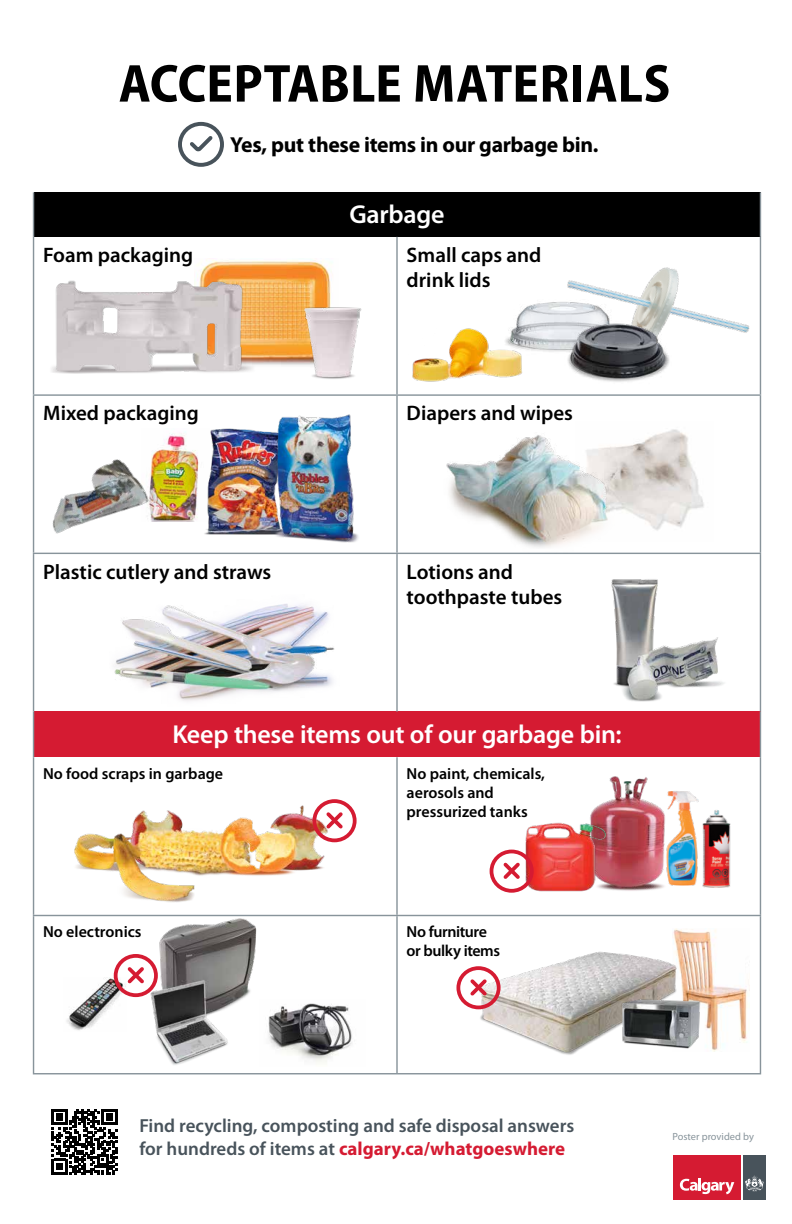
<style>
.page{position:relative;width:792px;height:1224px;background:#fff}
.page>*{position:absolute;margin:0;border:0;box-sizing:border-box;transform-origin:0 0}
.t1{font:700 semi-condensed 53.8px "Myriad Pro";color:#000}
.t2{font:600 26px "Myriad Pro";letter-spacing:-.01em;color:#fff}
.t3{font:700 21.7px "Myriad Pro";letter-spacing:-.015em;color:#000}
.t4{font:600 21px/25.2px "Myriad Pro";color:#000}
.t5{font:600 18.9px/22.7px "Myriad Pro";color:#48535b}
.t6{font:600 16px/19.2px "Myriad Pro";color:#000}
.t7{font:600 16px/19.1px "Myriad Pro";letter-spacing:-.03em;color:#000}
.t8{font:10.4px "Myriad Pro";color:#88949b}
.s1{font-weight:700;color:#d51b32}
</style>
<div class="page">
<img style="left:621px;top:429px;width:83px;height:102px">
<div style="left:673px;top:1155px;width:68px;height:44px;background:#d51b32"></div>
<div style="left:743px;top:1155px;width:23px;height:44px;background:#48535b"></div>
<svg style="left:680px;top:1178px;width:54px;height:16px"></svg>
<svg style="left:745px;top:1175px;width:19px;height:16px"></svg>
<img style="left:268px;top:1003px;width:84px;height:59px">
<div style="left:34px;top:192px;width:726px;height:45px;background:#000"></div>
<div style="left:34px;top:712px;width:726px;height:45px;background:#d51b32"></div>
<hr style="left:33px;top:192px;width:1px;height:45px;background:#88949b">
<hr style="left:760px;top:192px;width:1px;height:45px;background:#88949b">
<hr style="left:33px;top:237px;width:1px;height:157px;background:#88949b">
<hr style="left:396px;top:237px;width:2px;height:157px;background:#88949b">
<hr style="left:760px;top:237px;width:1px;height:157px;background:#88949b">
<hr style="left:33px;top:394px;width:364px;height:2px;background:#88949b">
<hr style="left:33px;top:396px;width:1px;height:157px;background:#88949b">
<hr style="left:397px;top:394px;width:364px;height:2px;background:#88949b">
<hr style="left:396px;top:396px;width:2px;height:157px;background:#88949b">
<hr style="left:760px;top:396px;width:1px;height:157px;background:#88949b">
<hr style="left:33px;top:553px;width:364px;height:1px;background:#88949b">
<hr style="left:33px;top:554px;width:1px;height:158px;background:#88949b">
<hr style="left:397px;top:553px;width:364px;height:1px;background:#88949b">
<hr style="left:396px;top:554px;width:2px;height:158px;background:#88949b">
<hr style="left:760px;top:554px;width:1px;height:158px;background:#88949b">
<hr style="left:33px;top:712px;width:1px;height:45px;background:#88949b">
<hr style="left:760px;top:712px;width:1px;height:45px;background:#88949b">
<hr style="left:33px;top:757px;width:1px;height:158px;background:#88949b">
<hr style="left:396px;top:757px;width:2px;height:158px;background:#88949b">
<hr style="left:760px;top:757px;width:1px;height:158px;background:#88949b">
<hr style="left:33px;top:915px;width:364px;height:1px;background:#88949b">
<hr style="left:33px;top:916px;width:1px;height:157px;background:#88949b">
<hr style="left:397px;top:915px;width:364px;height:1px;background:#88949b">
<hr style="left:396px;top:916px;width:2px;height:157px;background:#88949b">
<hr style="left:760px;top:916px;width:1px;height:157px;background:#88949b">
<hr style="left:33px;top:1073px;width:364px;height:1px;background:#88949b">
<hr style="left:397px;top:1073px;width:364px;height:1px;background:#88949b">
<div style="left:178px;top:122px;width:46px;height:45px;border:4px solid #48535b;border-radius:50%"></div>
<svg style="left:186px;top:132px;width:30px;height:20px"></svg>
<img style="left:611px;top:579px;width:113px;height:123px">
<img style="left:442px;top:435px;width:179px;height:118px">
<img style="left:201px;top:259px;width:131px;height:107px">
<img style="left:299px;top:302px;width:63px;height:77px">
<img style="left:114px;top:603px;width:221px;height:98px">
<img style="left:74px;top:799px;width:262px;height:103px">
<div style="left:312px;top:799px;width:45px;height:43px;border:4px solid #d51b32;border-radius:50%"></div>
<svg style="left:323px;top:809px;width:20px;height:23px"></svg>
<img style="left:590px;top:776px;width:68px;height:115px">
<img style="left:518px;top:816px;width:87px;height:76px">
<img style="left:658px;top:791px;width:41px;height:98px">
<div style="left:490px;top:850px;width:44px;height:43px;border:4px solid #d51b32;border-radius:50%"></div>
<svg style="left:503px;top:859px;width:20px;height:23px"></svg>
<img style="left:702px;top:810px;width:29px;height:78px">
<img style="left:145px;top:918px;width:112px;height:147px">
<svg style="left:52px;top:1109px;width:65px;height:66px"></svg>
<img style="left:51px;top:272px;width:210px;height:102px">
<img style="left:567px;top:226px;width:195px;height:167px">
<img style="left:515px;top:299px;width:107px;height:53px">
<img style="left:563px;top:320px;width:113px;height:64px">
<img style="left:412px;top:328px;width:114px;height:54px">
<img style="left:162px;top:431px;width:37px;height:90px">
<img style="left:204px;top:428px;width:62px;height:107px">
<img style="left:266px;top:414px;width:93px;height:129px">
<img style="left:38px;top:449px;width:124px;height:104px">
<img style="left:66px;top:978px;width:61px;height:52px">
<div style="left:114px;top:954px;width:44px;height:43px;border:4px solid #d51b32;border-radius:50%"></div>
<svg style="left:124px;top:964px;width:23px;height:23px"></svg>
<img style="left:673px;top:929px;width:77px;height:123px">
<img style="left:473px;top:944px;width:211px;height:111px">
<img style="left:619px;top:990px;width:84px;height:64px">
<div style="left:456px;top:966px;width:45px;height:43px;border:4px solid #d51b32;border-radius:50%"></div>
<svg style="left:470px;top:976px;width:20px;height:23px"></svg>
<h1 class="t1" style="left:119px;top:49px;width:553px">ACCEPTABLE MATERIALS</h1>
<p class="t3" style="left:230px;top:130px;width:370px">Yes, put these items in our garbage bin.</p>
<p class="t2" style="left:349px;top:198px;width:97px">Garbage</p>
<p class="t4" style="left:43px;top:242px;width:152px">Foam packaging</p>
<p class="t4" style="left:407px;top:242px;width:136px">Small caps and drink lids</p>
<p class="t4" style="left:43px;top:400px;width:157px">Mixed packaging</p>
<p class="t4" style="left:407px;top:400px;width:168px">Diapers and wipes</p>
<p class="t4" style="left:43px;top:559px;width:230px">Plastic cutlery and straws</p>
<p class="t4" style="left:407px;top:559px;width:157px">Lotions and toothpaste tubes</p>
<p class="t2" style="left:172px;top:717px;width:451px">Keep these items out of our garbage bin:</p>
<p class="t6" style="left:43px;top:764px;width:182px">No food scraps in garbage</p>
<p class="t6" style="left:407px;top:764px;width:140px">No paint, chemicals, aerosols and pressurized tanks</p>
<p class="t6" style="left:43px;top:922px;width:100px">No electronics</p>
<p class="t7" style="left:407px;top:922px;width:95px">No furniture or bulky items</p>
<p class="t5" style="left:139px;top:1114px;width:436px">Find recycling, composting and safe disposal answers for hundreds of items at <span class="s1">calgary.ca/whatgoeswhere</span></p>
<p class="t8" style="left:672px;top:1130px;width:83px">Poster provided by</p>
</div>
